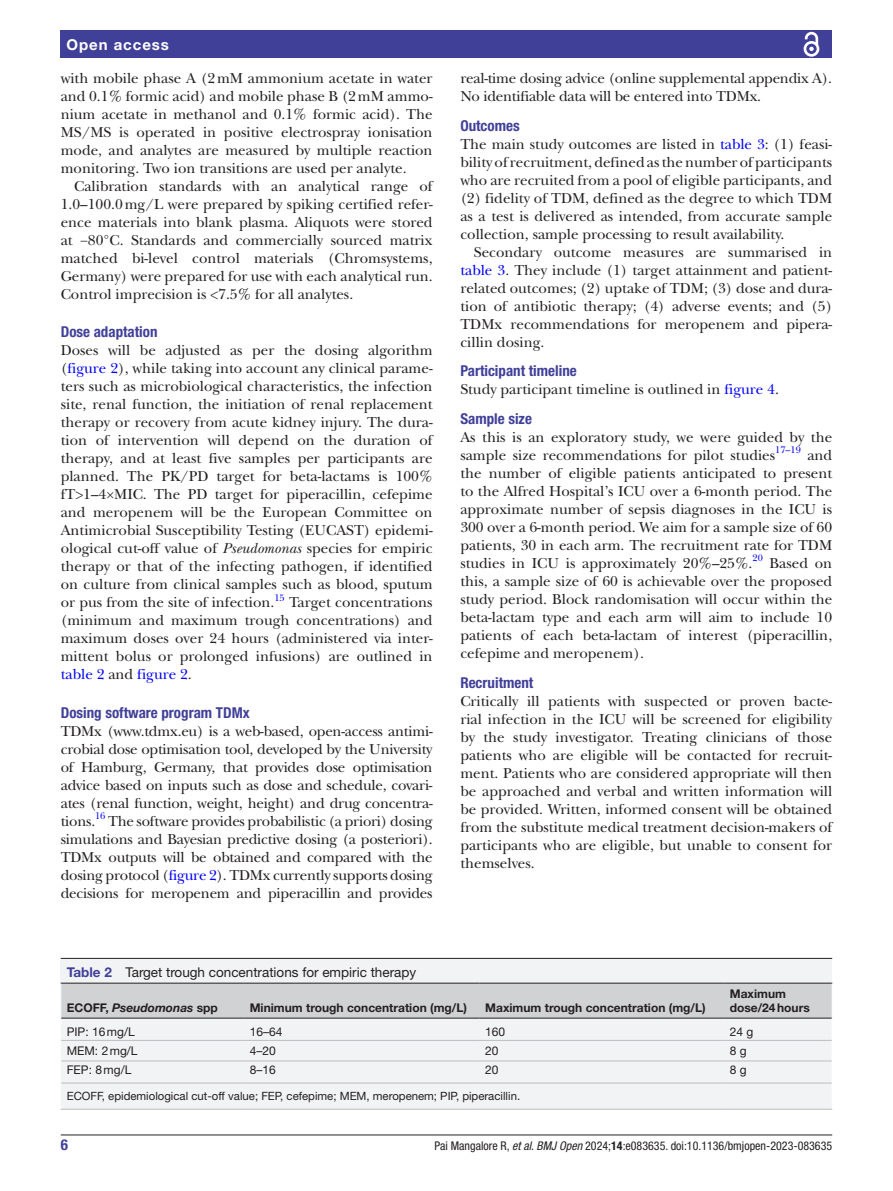
<style>
.page{position:relative;width:893px;height:1191px;background:#fff}
.page>*{position:absolute;margin:0;border:0;box-sizing:border-box;transform-origin:0 0}
.t1{font:15px/18px "New Baskerville";color:#231f20;text-align:justify}
.t2{font:700 condensed 15px "Helvetica Neue LT Std";color:#414099}
.t3{font:700 15px "Helvetica Neue LT Std";letter-spacing:.065em;color:#fff}
.t4{font:13.5px "Helvetica Neue LT Std";color:#231f20}
.t5{font:700 12px/14.4px "Helvetica Neue LT Std";color:#231f20}
.t6{font:condensed 12px "Helvetica Neue LT Std";color:#231f20}
.t7{font:12px "Helvetica Neue LT Std";color:#231f20}
.t8{font:italic 700 12px "Helvetica Neue LT Std";color:#231f20}
.t9{font:11.4px "Helvetica Neue LT Std";color:#231f20}
.t10{font:9.9px "New Baskerville";color:#00f}
.s1{color:#00f}
.s2{font-style:italic}
.s3{font-weight:700;color:#414099}
.s4{font-style:normal}
.s5{font-weight:700}
</style>
<div class="page">
<hr style="left:61px;top:1134px;width:771px;height:1px;background:#231f20">
<div style="left:61px;top:31px;width:771px;height:27px;background:#414099"></div>
<svg style="left:803px;top:31px;width:17px;height:26px"></svg>
<div style="left:61px;top:959px;width:771px;height:150px;background:#f2f3f4"></div>
<hr style="left:61px;top:958px;width:771px;height:1px;background:#231f20">
<hr style="left:61px;top:982px;width:183px;height:1px;background:#231f20">
<hr style="left:244px;top:982px;width:235px;height:1px;background:#231f20">
<hr style="left:479px;top:982px;width:245px;height:1px;background:#231f20">
<hr style="left:724px;top:982px;width:108px;height:1px;background:#231f20">
<hr style="left:61px;top:1109px;width:183px;height:1px;background:#bcbdc0">
<hr style="left:244px;top:1109px;width:235px;height:1px;background:#bcbdc0">
<hr style="left:479px;top:1109px;width:245px;height:1px;background:#bcbdc0">
<hr style="left:724px;top:1109px;width:108px;height:1px;background:#bcbdc0">
<svg style="left:60px;top:983px;width:773px;height:126px"></svg>
<p class="t3" style="left:66px;top:35px;width:104px">Open access</p>
<p class="t1" style="left:61px;top:69px;width:373px">with mobile phase A (2mM ammonium acetate in water and 0.1% formic acid) and mobile phase B (2mM ammo&shy;nium acetate in methanol and 0.1% formic acid). The MS/MS is operated in positive electrospray ionisation mode, and analytes are measured by multiple reaction monitoring. Two ion transitions are used per analyte.</p>
<p class="t1" style="left:61px;top:177px;width:373px;text-indent:14px">Calibration standards with an analytical range of 1.0–100.0mg/L were prepared by spiking certified refer&shy;ence materials into blank plasma. Aliquots were stored at −80°C. Standards and commercially sourced matrix matched bi-level control materials (Chromsystems, Germany) were prepared for use with each analytical run.<br>Control imprecision is &lt;7.5% for all analytes.</p>
<p class="t2" style="left:61px;top:323px;width:98px">Dose adaptation</p>
<p class="t1" style="left:61px;top:341px;width:373px">Doses will be adjusted as per the dosing algorithm (<span class="s1">figure 2</span>), while taking into account any clinical parame&shy;ters such as microbiological characteristics, the infection site, renal function, the initiation of renal replacement therapy or recovery from acute kidney injury. The dura&shy;tion of intervention will depend on the duration of therapy, and at least five samples per participants are planned. The PK/PD target for beta-lactams is 100% fT&gt;1–4×MIC. The PD target for piperacillin, cefepime and meropenem will be the European Committee on Antimicrobial Susceptibility Testing (EUCAST) epidemi&shy;ological cut-off value of <span class="s2">Pseudomonas</span> species for empiric therapy or that of the infecting pathogen, if identified on culture from clinical samples such as blood, sputum or pus from the site of infection.</p>
<p class="t10" style="left:274px;top:591px;width:12px">15</p>
<p class="t1" style="left:61px;top:593px;width:373px;text-indent:228px">Target concentrations (minimum and maximum trough concentrations) and maximum doses over 24 hours (administered via inter&shy;mittent bolus or prolonged infusions) are outlined in <span class="s1">table 2</span> and <span class="s1">figure 2</span>.</p>
<p class="t2" style="left:61px;top:703px;width:190px">Dosing software program TDMx</p>
<p class="t1" style="left:61px;top:722px;width:373px">TDMx (www.tdmx.eu) is a web-based, open-access antimi&shy;crobial dose optimisation tool, developed by the University of Hamburg, Germany, that provides dose optimisation advice based on inputs such as dose and schedule, covari&shy;ates (renal function, weight, height) and drug concentra&shy;tions.</p>
<p class="t10" style="left:95px;top:810px;width:12px">16</p>
<p class="t1" style="left:61px;top:812px;width:373px;text-indent:47px">The software provides probabilistic (a priori) dosing simulations and Bayesian predictive dosing (a posteriori).<br>TDMx outputs will be obtained and compared with the dosing protocol (<span class="s1">figure 2</span>). TDMx currently supports dosing decisions for meropenem and piperacillin and provides</p>
<p class="t1" style="left:460px;top:69px;width:373px">real-time dosing advice (online supplemental appendix A).<br>No identifiable data will be entered into TDMx.</p>
<p class="t2" style="left:460px;top:116px;width:61px">Outcomes</p>
<p class="t1" style="left:460px;top:135px;width:373px">The main study outcomes are listed in <span class="s1">table 3</span>: (1) feasi&shy;bility of recruitment, defined as the number of participants who are recruited from a pool of eligible participants, and (2) fidelity of TDM, defined as the degree to which TDM as a test is delivered as intended, from accurate sample collection, sample processing to result availability.</p>
<p class="t1" style="left:460px;top:243px;width:373px;text-indent:14px">Secondary outcome measures are summarised in <span class="s1">table 3</span>. They include (1) target attainment and patient&shy;related outcomes; (2) uptake of TDM; (3) dose and dura&shy;tion of antibiotic therapy; (4) adverse events; and (5)<br>TDMx recommendations for meropenem and pipera&shy;cillin dosing.</p>
<p class="t2" style="left:460px;top:362px;width:118px">Participant timeline</p>
<p class="t1" style="left:460px;top:381px;width:320px">Study participant timeline is outlined in <span class="s1">figure 4</span>.</p>
<p class="t2" style="left:460px;top:410px;width:73px">Sample size</p>
<p class="t1" style="left:460px;top:428px;width:373px">As this is an exploratory study, we were guided by the sample size recommendations for pilot studies<sup>17–19</sup> and the number of eligible patients anticipated to present to the Alfred Hospital’s ICU over a 6-month period. The approximate number of sepsis diagnoses in the ICU is 300 over a 6-month period. We aim for a sample size of 60 patients, 30 in each arm. The recruitment rate for TDM studies in ICU is approximately 20%–25%.</p>
<p class="t10" style="left:752px;top:552px;width:12px">20</p>
<p class="t1" style="left:460px;top:554px;width:373px;text-indent:309px">Based on this, a sample size of 60 is achievable over the proposed study period. Block randomisation will occur within the beta-lactam type and each arm will aim to include 10 patients of each beta-lactam of interest (piperacillin, cefepime and meropenem).</p>
<p class="t2" style="left:460px;top:673px;width:75px">Recruitment</p>
<p class="t1" style="left:460px;top:692px;width:373px">Critically ill patients with suspected or proven bacte&shy;rial infection in the ICU will be screened for eligibility by the study investigator. Treating clinicians of those patients who are eligible will be contacted for recruit&shy;ment. Patients who are considered appropriate will then be approached and verbal and written information will be provided. Written, informed consent will be obtained from the substitute medical treatment decision-makers of participants who are eligible, but unable to consent for themselves.</p>
<p class="t4" style="left:67px;top:964px;width:351px"><span class="s3">Table 2</span> Target trough concentrations for empiric therapy</p>
<p class="t8" style="left:67px;top:1000px;width:153px"><span class="s4">ECOFF,</span> Pseudomonas <span class="s4">spp</span></p>
<p class="t5" style="left:250px;top:1000px;width:219px">Minimum trough concentration (mg/L)</p>
<p class="t5" style="left:485px;top:1000px;width:222px">Maximum trough concentration (mg/L)</p>
<p class="t5" style="left:730px;top:986px;width:81px">Maximum dose/24hours</p>
<p class="t7" style="left:67px;top:1024px;width:69px">PIP: 16mg/L</p>
<p class="t7" style="left:250px;top:1024px;width:34px">16–64</p>
<p class="t7" style="left:485px;top:1024px;width:22px">160</p>
<p class="t7" style="left:730px;top:1024px;width:25px">24 g</p>
<p class="t7" style="left:67px;top:1043px;width:72px">MEM: 2mg/L</p>
<p class="t7" style="left:250px;top:1043px;width:28px">4–20</p>
<p class="t7" style="left:485px;top:1043px;width:15px">20</p>
<p class="t7" style="left:730px;top:1043px;width:18px">8 g</p>
<p class="t7" style="left:67px;top:1062px;width:66px">FEP: 8mg/L</p>
<p class="t7" style="left:250px;top:1062px;width:28px">8–16</p>
<p class="t7" style="left:485px;top:1062px;width:15px">20</p>
<p class="t7" style="left:730px;top:1062px;width:18px">8 g</p>
<p class="t9" style="left:67px;top:1089px;width:455px">ECOFF, epidemiological cut-off value; FEP, cefepime; MEM, meropenem; PIP, piperacillin.</p>
<p class="t2" style="left:61px;top:1135px;width:9px">6</p>
<p class="t6" style="left:435px;top:1138px;width:399px">Pai Mangalore R, <span class="s2">et al</span>. <span class="s2">BMJ Open</span> 2024;<span class="s5">14</span>:e083635. doi:10.1136/bmjopen-2023-083635</p>
</div>
